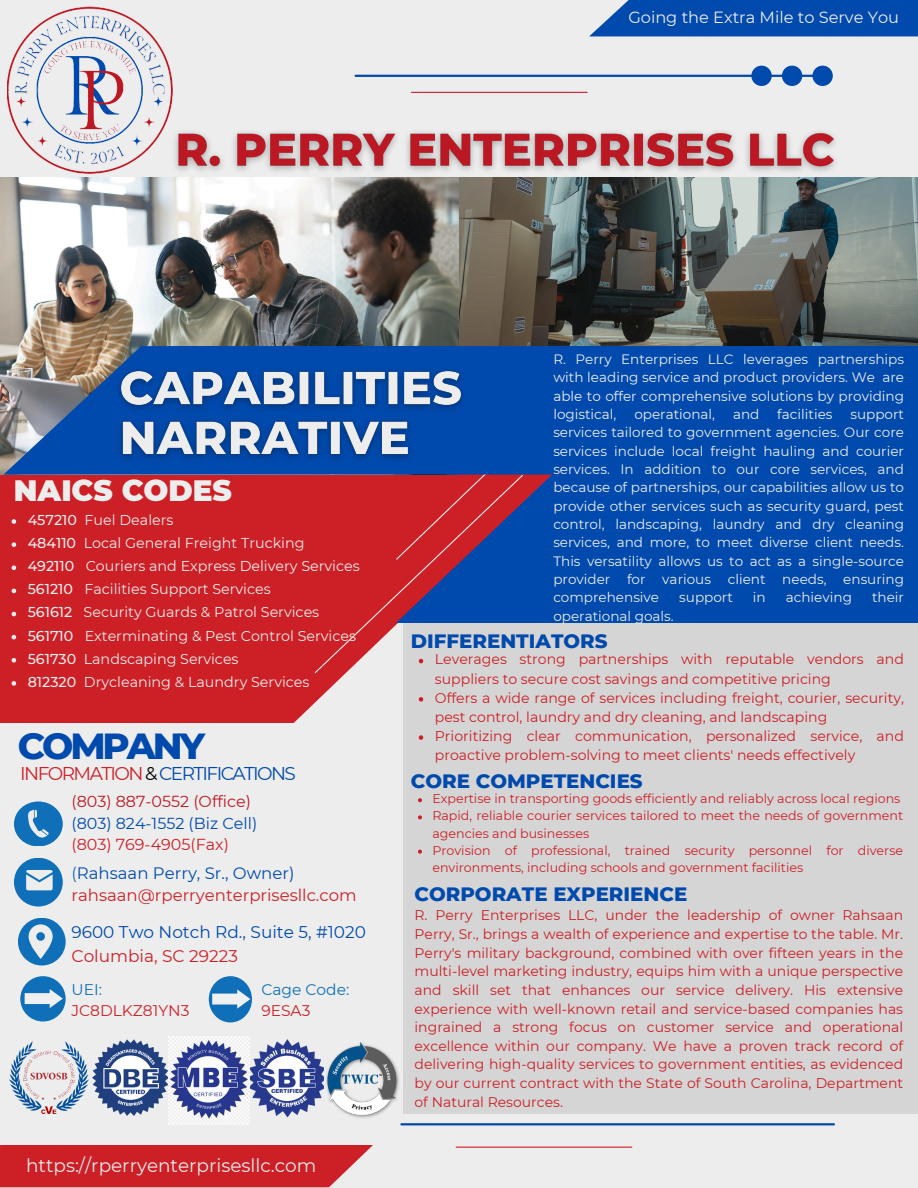
<style>
.page{position:relative;width:918px;height:1188px;background:#ededed}
.page>*{position:absolute;margin:0;border:0;box-sizing:border-box;transform-origin:0 0}
.t1{font:800 37.05px "Montserrat";letter-spacing:-.085em;color:#004aad}
.t2{font:900 29.4px "Montserrat";color:#ededed}
.t3{font:800 19.8px "Montserrat";color:#004aad}
.t4{font:18.45px "Montserrat";color:#ededed}
.t5{font:18.45px "Montserrat";letter-spacing:-.085em;color:#004aad}
.t6{font:16.95px "Montserrat";color:#004aad}
.t7{font:16.95px "Montserrat";color:#cc1f26}
.t8{font:16.5px "Montserrat";color:#cc1f26}
.t9{font:16.5px "Montserrat";color:#004aad}
.t10{font:16.2px "Montserrat";color:#ededed}
.t11{font:15.9px "Montserrat";color:#004aad}
.t12{font:15.9px "Montserrat";color:#bc1823}
.t13{font:15.9px "Montserrat";color:#cc1f26}
.t14{font:15.45px "Montserrat";color:#cc1f26}
.t15{font:15.45px "Montserrat";color:#0f6fb8}
.t16{font:14.25px "Montserrat";color:#ededed}
.t17{font:14.1px/19.2px "Montserrat";color:#cc1f26}
.t18{font:13.95px/18.6px "Montserrat";color:#cc1f26;text-align:justify}
.t19{font:13.65px/18.3px "Montserrat";color:#ededed;text-align:justify}
.t20{font:12.6px/17.1px "Montserrat";color:#cc1f26}
.s1{font-weight:500}
.s2{color:#cc1f26}
.s3{color:#000}
.s4{color:#0f6fb8}
</style>
<div class="page">
<div style="left:404px;top:576px;width:514px;height:537px;background:#d5d5d5"></div>
<div style="left:0;top:474px;width:424px;height:249px;background:#cc1f26"></div>
<div style="left:14px;top:801px;width:49px;height:45px;background:#0f6fb8;border-radius:50%"></div>
<div style="left:14px;top:858px;width:49px;height:49px;background:#0f6fb8;border-radius:50%"></div>
<div style="left:18px;top:918px;width:48px;height:48px;background:#0f6fb8;border-radius:50%"></div>
<img style="left:0;top:177px;width:458px;height:297px">
<div style="left:524px;top:475px;width:394px;height:148px;background:#004aad"></div>
<div style="left:0;top:1145px;width:373px;height:42px;background:#cc1f26"></div>
<div style="left:589px;top:0;width:329px;height:36px;background:#004aad"></div>
<svg style="left:395px;top:267px;width:306px;height:294px;background:#20549a"></svg>
<svg style="left:3px;top:346px;width:915px;height:129px;background:#1252a9"></svg>
<hr style="left:356px;top:75px;width:464px;height:2px;background:#004aad">
<svg style="left:28px;top:810px;width:21px;height:28px"></svg>
<svg style="left:26px;top:870px;width:27px;height:20px"></svg>
<svg style="left:29px;top:924px;width:23px;height:35px"></svg>
<hr style="left:401px;top:1123px;width:433px;height:2px;background:#004aad">
<hr style="left:456px;top:1147px;width:176px;height:1px;background:#cc1f26">
<svg style="left:751px;top:66px;width:81px;height:20px"></svg>
<div style="left:209px;top:976px;width:43px;height:46px;background:#0f6fb8;border-radius:50%"></div>
<div style="left:20px;top:976px;width:46px;height:46px;background:#0f6fb8;border-radius:50%"></div>
<svg style="left:25px;top:989px;width:38px;height:19px"></svg>
<svg style="left:212px;top:989px;width:38px;height:20px"></svg>
<img style="left:9px;top:1041px;width:80px;height:73px">
<img style="left:459px;top:177px;width:459px;height:169px">
<hr style="left:411px;top:92px;width:176px;height:1px;background:#cc1f26">
<img style="left:92px;top:1039px;width:76px;height:76px">
<img style="left:249px;top:1038px;width:73px;height:80px">
<img style="left:168px;top:1037px;width:81px;height:87px">
<img style="left:322px;top:1042px;width:78px;height:76px">
<img style="left:7px;top:6px;width:166px;height:168px">
<svg style="left:314px;top:474px;width:210px;height:200px"></svg>
<svg style="left:419px;top:697px;width:4px;height:5px"></svg>
<svg style="left:419px;top:735px;width:4px;height:5px"></svg>
<svg style="left:418px;top:798px;width:4px;height:4px"></svg>
<svg style="left:418px;top:815px;width:4px;height:4px"></svg>
<svg style="left:418px;top:850px;width:4px;height:4px"></svg>
<svg style="left:12px;top:519px;width:4px;height:5px"></svg>
<svg style="left:12px;top:542px;width:4px;height:5px"></svg>
<svg style="left:12px;top:565px;width:4px;height:5px"></svg>
<svg style="left:12px;top:589px;width:4px;height:4px"></svg>
<svg style="left:12px;top:612px;width:4px;height:4px"></svg>
<svg style="left:12px;top:635px;width:4px;height:4px"></svg>
<svg style="left:12px;top:658px;width:4px;height:5px"></svg>
<svg style="left:12px;top:681px;width:4px;height:5px"></svg>
<img style="left:109px;top:360px;width:363px;height:107px">
<img style="left:167px;top:123px;width:679px;height:58px">
<p class="t10" style="left:628px;top:7px;width:272px">Going the Extra Mile to Serve You</p>
<p class="t2" style="left:14px;top:473px;width:220px">NAICS CODES</p>
<p class="t16" style="left:28px;top:511px;width:147px"><span class="s1">457210</span> Fuel Dealers</p>
<p class="t16" style="left:28px;top:534px;width:278px"><span class="s1">484110</span> Local General Freight Trucking</p>
<p class="t16" style="left:28px;top:557px;width:334px"><span class="s1">492110</span> Couriers and Express Delivery Services</p>
<p class="t16" style="left:28px;top:581px;width:245px"><span class="s1">561210</span> Facilities Support Services</p>
<p class="t16" style="left:28px;top:604px;width:293px"><span class="s1">561612</span> Security Guards &amp; Patrol Services</p>
<p class="t16" style="left:28px;top:627px;width:330px"><span class="s1">561710</span> Exterminating &amp; Pest Control Services</p>
<p class="t16" style="left:28px;top:650px;width:212px"><span class="s1">561730</span> Landscaping Services</p>
<p class="t16" style="left:28px;top:673px;width:283px"><span class="s1">812320</span> Drycleaning &amp; Laundry Services</p>
<p class="t1" style="left:18px;top:723px;width:189px">COMPANY</p>
<h4 class="t5" style="left:20px;top:762px;width:277px"><span class="s2">INFORMATION</span> <span class="s3">&amp;</span> CERTIFICATIONS</h4>
<p class="t12" style="left:71px;top:792px;width:181px">(803) 887-0552 (Office)</p>
<h2 class="t11" style="left:71px;top:813px;width:187px">(803) 824-1552 (Biz Cell)</h2>
<h5 class="t13" style="left:71px;top:835px;width:159px">(803) 769-4905(Fax)</h5>
<p class="t9" style="left:71px;top:863px;width:225px"><span class="s4">(</span>Rahsaan Perry, Sr., Owner)</p>
<p class="t8" style="left:71px;top:885px;width:287px">rahsaan@rperryenterprisesllc.com</p>
<p class="t6" style="left:71px;top:922px;width:296px">9600 Two Notch Rd., Suite 5, #1020</p>
<p class="t7" style="left:71px;top:946px;width:168px">Columbia, SC 29223</p>
<p class="t15" style="left:71px;top:980px;width:32px">UEI:</p>
<p class="t14" style="left:71px;top:1001px;width:119px">JC8DLKZ81YN3</p>
<p class="t15" style="left:261px;top:980px;width:89px">Cage Code:</p>
<p class="t14" style="left:261px;top:1001px;width:50px">9ESA3</p>
<p class="t4" style="left:26px;top:1154px;width:292px">https://rperryenterprisesllc.com</p>
<p class="t19" style="left:553px;top:350px;width:352px">R. Perry Enterprises LLC leverages partnerships with leading service and product providers. We are able to offer comprehensive solutions by providing logistical,</p>
<p class="t19" style="left:634px;top:405px;width:82px">operational,</p>
<p class="t19" style="left:733px;top:405px;width:28px">and</p>
<p class="t19" style="left:777px;top:405px;width:57px">facilities</p>
<p class="t19" style="left:553px;top:405px;width:352px;text-indent:297px">support services tailored to government agencies. Our core services include local freight hauling and courier services. In addition to our core services, and because of partnerships, our capabilities allow us to provide other services such as security guard, pest control, landscaping, laundry and dry cleaning services, and more, to meet diverse client needs.<br>This versatility allows us to act as a single-source provider for various client needs, ensuring comprehensive</p>
<p class="t19" style="left:679px;top:588px;width:55px">support</p>
<p class="t19" style="left:753px;top:588px;width:14px">in</p>
<p class="t19" style="left:786px;top:588px;width:68px">achieving</p>
<p class="t19" style="left:872px;top:588px;width:33px">their</p>
<p class="t19" style="left:553px;top:607px;width:122px">operational goals.</p>
<p class="t3" style="left:411px;top:629px;width:198px">DIFFERENTIATORS</p>
<p class="t17" style="left:435px;top:650px;width:471px">Leverages strong partnerships with reputable vendors and suppliers to secure cost savings and competitive pricing</p>
<p class="t17" style="left:435px;top:688px;width:471px">Offers a wide range of services including freight, courier, security, pest control, laundry and dry cleaning, and landscaping</p>
<p class="t17" style="left:435px;top:726px;width:471px">Prioritizing clear communication, personalized service, and proactive problem-solving to meet clients' needs effectively</p>
<h4 class="t3" style="left:411px;top:768px;width:233px">CORE COMPETENCIES</h4>
<p class="t20" style="left:432px;top:790px;width:470px">Expertise in transporting goods efficiently and reliably across local regions</p>
<p class="t20" style="left:432px;top:807px;width:472px">Rapid, reliable courier services tailored to meet the needs of government agencies and businesses</p>
<p class="t20" style="left:432px;top:842px;width:472px">Provision of professional, trained security personnel for diverse environments, including schools and government facilities</p>
<h4 class="t3" style="left:415px;top:882px;width:274px">CORPORATE EXPERIENCE</h4>
<p class="t18" style="left:415px;top:906px;width:490px">R. Perry Enterprises LLC, under the leadership of owner Rahsaan Perry, Sr., brings a wealth of experience and expertise to the table. Mr.<br>Perry's military background, combined with over fifteen years in the multi-level marketing industry, equips him with a unique perspective and skill set that enhances our service delivery. His extensive experience with well-known retail and service-based companies has ingrained a strong focus on customer service and operational excellence within our company. We have a proven track record of delivering high-quality services to government entities, as evidenced by our current contract with the State of South Carolina, Department of Natural Resources.</p>
</div>
